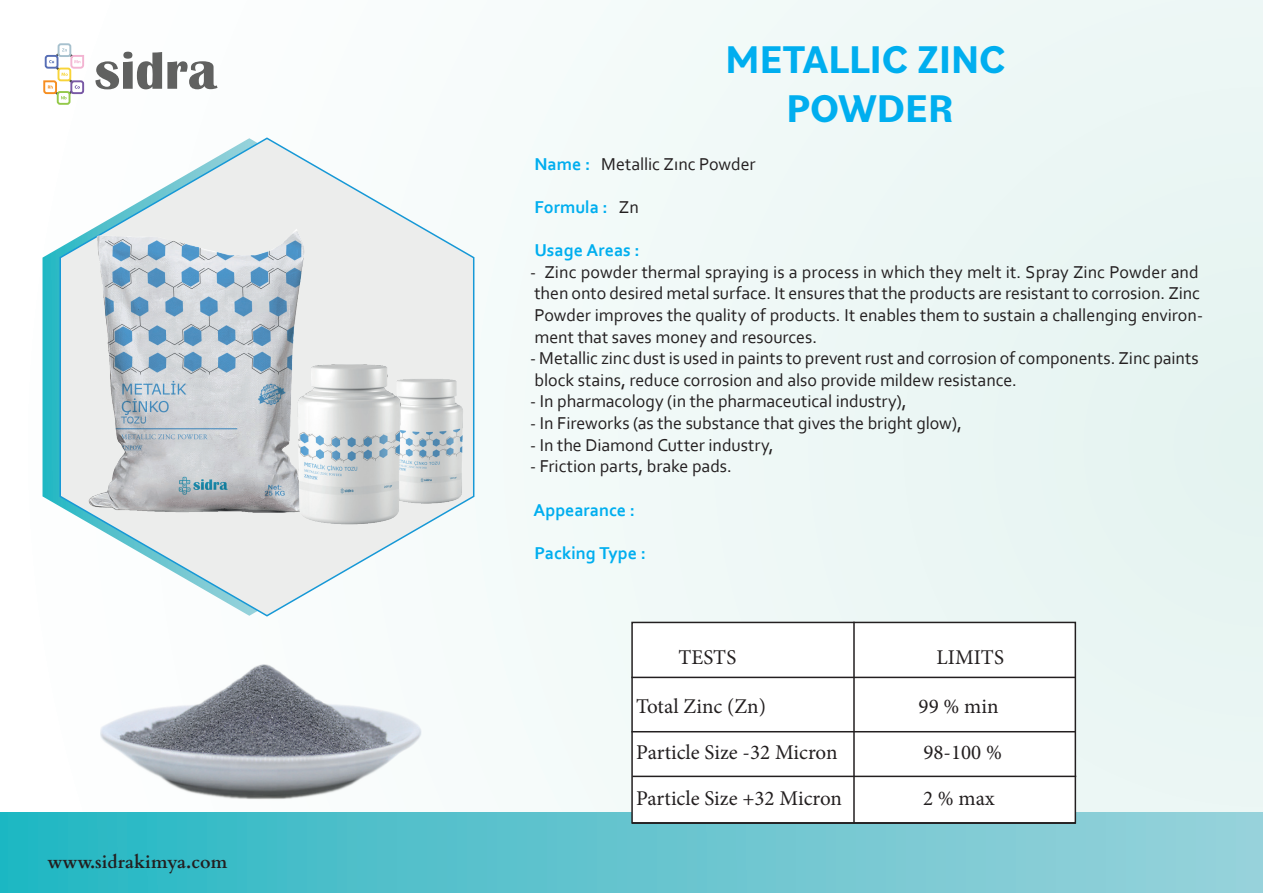
<style>
.page{position:relative;width:1263px;height:893px;background:#fff}
.page>*{position:absolute;margin:0;border:0;box-sizing:border-box;transform-origin:0 0}
.t1{font:700 40.5px/48.6px "Bilo";color:#00aeef;text-align:center}
.t2{font:21px "Minion Pro";color:#231f20}
.t3{font:18px/21.6px "Corbel";letter-spacing:-.005em;color:#231f20}
.t4{font:700 18px "Corbel";color:#00aeef}
.t5{font:700 18px "Cardo";color:#231f20}
.s1{font-weight:700;color:#00aeef}
.s2{font-weight:400;color:#231f20}
</style>
<div class="page">
<div style="left:0;top:0;width:1263px;height:893px;background:linear-gradient(to right,#fff,#e6f4f2)"></div>
<div style="left:0;top:813px;width:1263px;height:80px;background:linear-gradient(to right,#27b7c3,#9dd2db)"></div>
<div style="left:632px;top:622px;width:443px;height:201px;background:#fff"></div>
<div style="left:631px;top:622px;width:445px;height:202px;border:2px solid #231f20"></div>
<hr style="left:853px;top:622px;width:2px;height:202px;background:#231f20">
<hr style="left:631px;top:677px;width:444px;height:1px;background:#231f20">
<hr style="left:631px;top:731px;width:444px;height:1px;background:#231f20">
<hr style="left:632px;top:776px;width:444px;height:1px;background:#231f20">
<hr style="left:632px;top:822px;width:444px;height:2px;background:#231f20">
<svg style="left:43px;top:138px;width:15px;height:478px"></svg>
<svg style="left:58px;top:137px;width:417px;height:480px"></svg>
<img style="left:72px;top:205px;width:268px;height:332px">
<img style="left:411px;top:373px;width:57px;height:135px">
<img style="left:273px;top:353px;width:138px;height:176px">
<img style="left:100px;top:604px;width:335px;height:232px">
<svg style="left:95px;top:52px;width:123px;height:37px"></svg>
<div style="left:58px;top:43px;width:13px;height:14px;border:2px solid #a7c1ce;border-radius:2px"></div>
<div style="left:57px;top:91px;width:14px;height:14px;border:2px solid #94c94a;border-radius:2px"></div>
<svg style="left:43px;top:48px;width:42px;height:51px"></svg>
<p class="t5" style="left:47px;top:848px;width:181px">www.sidrakimya.com</p>
<h1 class="t1" style="left:725px;top:33px;width:282px">METALLIC ZINC<br>POWDER</h1>
<p class="t3" style="left:534px;top:153px;width:223px"><span class="s1">Name :</span> Metallic Zınc Powder</p>
<p class="t4" style="left:534px;top:196px;width:106px">Formula : <span class="s2">Zn</span></p>
<p class="t4" style="left:534px;top:239px;width:107px">Usage Areas :</p>
<p class="t3" style="left:530px;top:261px;width:674px">- Zinc powder thermal spraying is a process in which they melt it. Spray Zinc Powder and then onto desired metal surface. It ensures that the products are resistant to corrosion. Zinc Powder improves the quality of products. It enables them to sustain a challenging environ&shy;ment that saves money and resources.</p>
<p class="t3" style="left:530px;top:347px;width:670px">- Metallic zinc dust is used in paints to prevent rust and corrosion of components. Zinc paints block stains, reduce corrosion and also provide mildew resistance.</p>
<p class="t3" style="left:530px;top:390px;width:378px">- In pharmacology (in the pharmaceutical industry),</p>
<p class="t3" style="left:530px;top:412px;width:433px">- In Fireworks (as the substance that gives the bright glow),</p>
<p class="t3" style="left:530px;top:433px;width:245px">- In the Diamond Cutter industry,</p>
<p class="t3" style="left:530px;top:455px;width:203px">- Friction parts, brake pads.</p>
<p class="t4" style="left:533px;top:498px;width:103px">Appearance :</p>
<p class="t4" style="left:534px;top:542px;width:113px">Packing Type :</p>
<p class="t2" style="left:678px;top:643px;width:59px">TESTS</p>
<p class="t2" style="left:936px;top:643px;width:69px">LIMITS</p>
<p class="t2" style="left:636px;top:692px;width:131px">Total Zinc (Zn)</p>
<p class="t2" style="left:919px;top:692px;width:81px">99 % min</p>
<p class="t2" style="left:636px;top:738px;width:203px">Particle Size -32 Micron</p>
<p class="t2" style="left:923px;top:738px;width:80px">98-100 %</p>
<p class="t2" style="left:636px;top:784px;width:207px">Particle Size +32 Micron</p>
<p class="t2" style="left:923px;top:784px;width:73px">2 % max</p>
</div>
